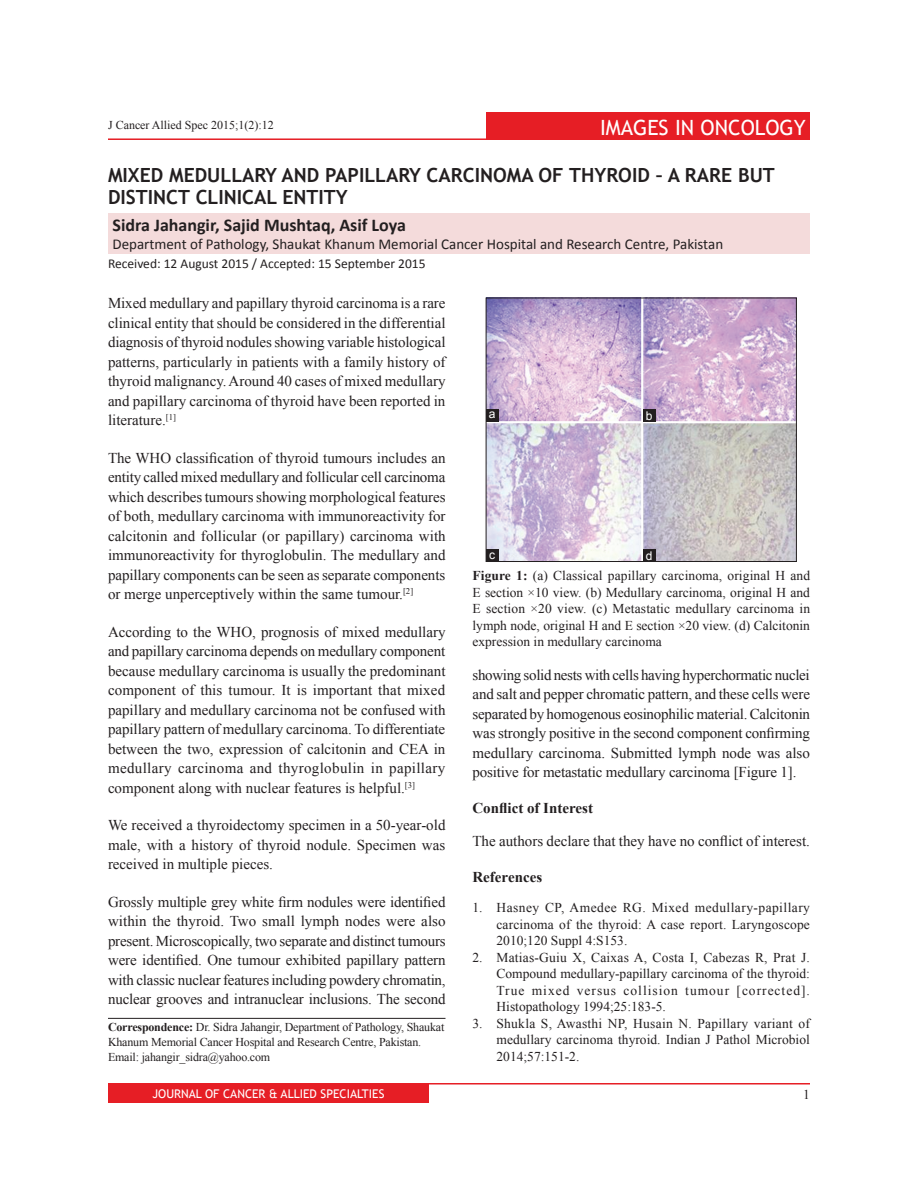
<style>
.page{position:relative;width:918px;height:1188px;background:#fff}
.page>*{position:absolute;margin:0;border:0;box-sizing:border-box;transform-origin:0 0}
.t1{font:21px "Trebuchet MS";color:#fff}
.AT{font:700 19.5px/22.5px "Trebuchet MS";color:#231f20}
.AU{font:700 18px "Calibri";color:#231f20}
.TX{font:15px/19.5px "Times New Roman";color:#231f20;text-align:justify}
.AFF{font:15px "Calibri";color:#231f20}
.t2{font:700 15px "Times New Roman";color:#231f20}
.REF{font:13.5px/16.5px "Times New Roman";color:#231f20;text-align:justify}
.FGC{font:13.5px/16.5px "Times New Roman";color:#231f20;text-align:justify}
.HIS{font:13.5px "Calibri";color:#231f20}
.Folio{font:13.5px "Times New Roman";color:#231f20}
.ADD{font:12px/15px "Times New Roman";letter-spacing:-.015em;color:#231f20}
.t3{font:12px "Trebuchet MS";color:#fff}
.LABEL{font:12px "Arial";color:#fff}
.s1{font-weight:700}
</style>
<div class="page">
<div style="left:108px;top:1085px;width:321px;height:18px;background:#e61e25"></div>
<hr style="left:108px;top:1083px;width:702px;height:2px;background:#e61e25">
<div style="left:486px;top:112px;width:324px;height:28px;background:#e61e25"></div>
<hr style="left:108px;top:138px;width:687px;height:2px;background:#e61e25">
<div style="left:108px;top:213px;width:702px;height:41px;background:#f4dbdb"></div>
<hr style="left:108px;top:1018px;width:338px;height:1px;background:#231f20">
<img style="left:488px;top:300px;width:307px;height:260px">
<div style="left:486px;top:298px;width:311px;height:264px;border:1px solid #231f20"></div>
<div style="left:643px;top:549px;width:13px;height:13px;background:#231f20"></div>
<div style="left:486px;top:549px;width:13px;height:13px;background:#231f20"></div>
<div style="left:643px;top:409px;width:13px;height:13px;background:#231f20"></div>
<div style="left:486px;top:409px;width:13px;height:13px;background:#231f20"></div>
<h1 class="t1" style="left:600px;top:115px;width:207px">IMAGES IN ONCOLOGY</h1>
<p class="ADD" style="left:108px;top:117px;width:167px">J Cancer Allied Spec 2015;1(2):12</p>
<p class="AT" style="left:108px;top:164px;width:668px">MIXED MEDULLARY AND PAPILLARY CARCINOMA OF THYROID – A RARE BUT<br>DISTINCT CLINICAL ENTITY</p>
<p class="AU" style="left:112px;top:213px;width:295px">Sidra Jahangir, Sajid Mushtaq, Asif Loya</p>
<p class="AFF" style="left:112px;top:234px;width:612px">Department of Pathology, Shaukat Khanum Memorial Cancer Hospital and Research Centre, Pakistan</p>
<p class="HIS" style="left:108px;top:255px;width:319px">Received: 12 August 2015 / Accepted: 15 September 2015</p>
<p class="TX" style="left:108px;top:293px;width:339px">Mixed medullary and papillary thyroid carcinoma is a rare clinical entity that should be considered in the differential diagnosis of thyroid nodules showing variable histological patterns, particularly in patients with a family history of thyroid malignancy. Around 40 cases of mixed medullary and papillary carcinoma of thyroid have been reported in literature.<sup>[1]</sup></p>
<p class="TX" style="left:108px;top:447px;width:339px">The WHO classification of thyroid tumours includes an entity called mixed medullary and follicular cell carcinoma which describes tumours showing morphological features of both, medullary carcinoma with immunoreactivity for calcitonin and follicular (or papillary) carcinoma with immunoreactivity for thyroglobulin. The medullary and papillary components can be seen as separate components or merge unperceptively within the same tumour.<sup>[2]</sup></p>
<p class="TX" style="left:108px;top:621px;width:339px">According to the WHO, prognosis of mixed medullary and papillary carcinoma depends on medullary component because medullary carcinoma is usually the predominant component of this tumour. It is important that mixed papillary and medullary carcinoma not be confused with papillary pattern of medullary carcinoma. To differentiate between the two, expression of calcitonin and CEA in medullary carcinoma and thyroglobulin in papillary component along with nuclear features is helpful.<sup>[3]</sup></p>
<p class="TX" style="left:108px;top:815px;width:339px">We received a thyroidectomy specimen in a 50-year-old male, with a history of thyroid nodule. Specimen was received in multiple pieces.</p>
<p class="TX" style="left:108px;top:891px;width:339px">Grossly multiple grey white firm nodules were identified within the thyroid. Two small lymph nodes were also present. Microscopically, two separate and distinct tumours were identified. One tumour exhibited papillary pattern with classic nuclear features including powdery chromatin, nuclear grooves and intranuclear inclusions. The second</p>
<p class="ADD" style="left:108px;top:1019px;width:338px"><span class="s1">Correspondence:</span> Dr. Sidra Jahangir, Department of Pathology, Shaukat<br>Khanum Memorial Cancer Hospital and Research Centre, Pakistan.<br>Email: jahangir_sidra@yahoo.com</p>
<p class="LABEL" style="left:489px;top:406px;width:8px">a</p>
<p class="LABEL" style="left:646px;top:407px;width:8px">b</p>
<p class="LABEL" style="left:489px;top:546px;width:7px">c</p>
<p class="LABEL" style="left:646px;top:547px;width:8px">d</p>
<p class="FGC" style="left:472px;top:567px;width:339px"><span class="s1">Figure 1:</span> (a) Classical papillary carcinoma, original H and E section ×10 view. (b) Medullary carcinoma, original H and E section ×20 view. (c) Metastatic medullary carcinoma in lymph node, original H and E section ×20 view. (d) Calcitonin expression in medullary carcinoma</p>
<p class="TX" style="left:472px;top:664px;width:339px">showing solid nests with cells having hyperchormatic nuclei and salt and pepper chromatic pattern, and these cells were separated by homogenous eosinophilic material. Calcitonin was strongly positive in the second component confirming medullary carcinoma. Submitted lymph node was also positive for metastatic medullary carcinoma [Figure 1].</p>
<h1 class="t2" style="left:472px;top:797px;width:122px">Conflict of Interest</h1>
<p class="TX" style="left:472px;top:831px;width:339px">The authors declare that they have no conflict of interest.</p>
<h1 class="t2" style="left:472px;top:866px;width:71px">References</h1>
<p class="REF" style="left:496px;top:899px;width:315px;text-indent:-24px">1. Hasney CP, Amedee RG. Mixed medullary-papillary carcinoma of the thyroid: A case report. Laryngoscope 2010;120 Suppl 4:S153.</p>
<p class="REF" style="left:496px;top:949px;width:315px;text-indent:-24px">2. Matias-Guiu X, Caixas A, Costa I, Cabezas R, Prat J.<br>Compound medullary-papillary carcinoma of the thyroid:<br>True mixed versus collision tumour [corrected].<br>Histopathology 1994;25:183-5.</p>
<p class="REF" style="left:496px;top:1015px;width:315px;text-indent:-24px">3. Shukla S, Awasthi NP, Husain N. Papillary variant of medullary carcinoma thyroid. Indian J Pathol Microbiol 2014;57:151-2.</p>
<p class="t3" style="left:153px;top:1086px;width:233px">JOURNAL OF CANCER &amp; ALLIED SPECIALTIES</p>
<p class="Folio" style="left:803px;top:1085px;width:8px">1</p>
</div>
